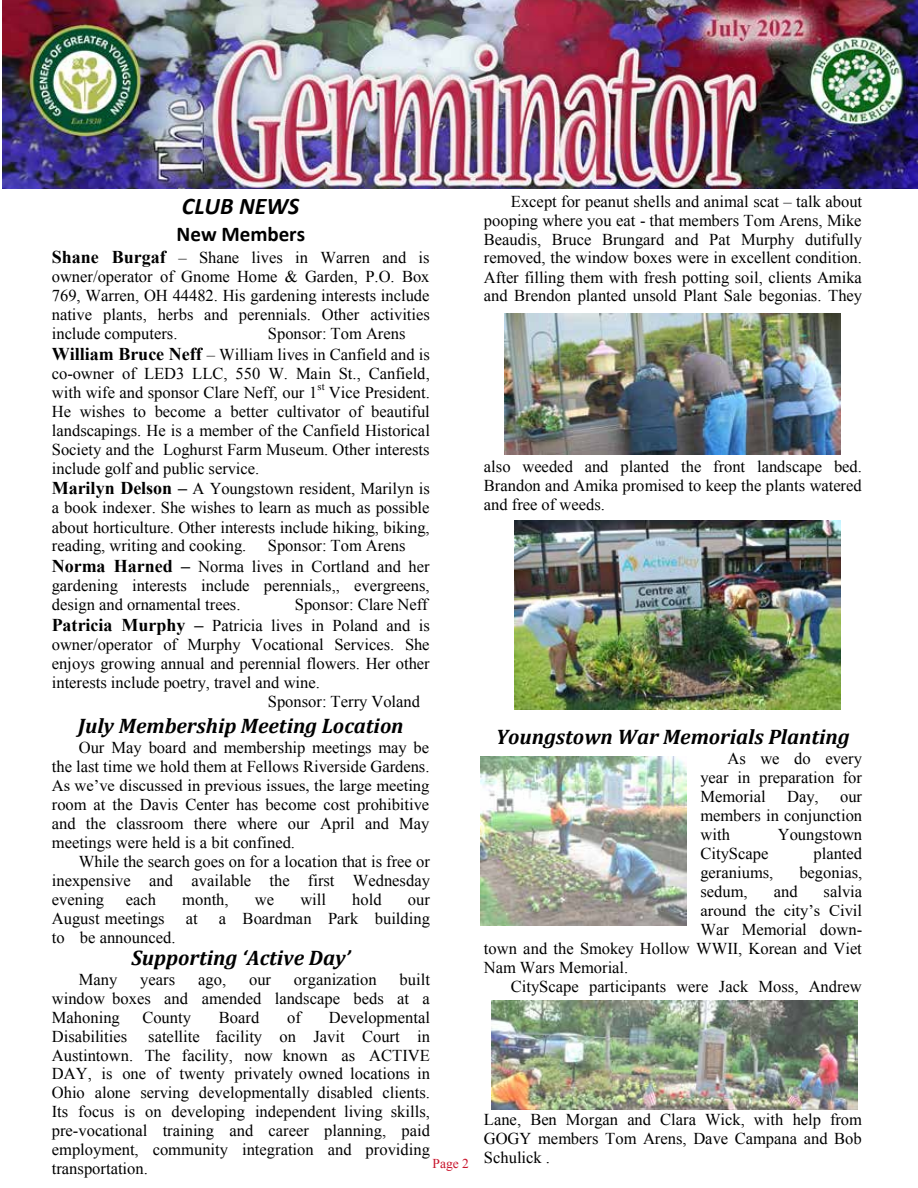
<style>
.page{position:relative;width:918px;height:1188px;background:#fff}
.page>*{position:absolute;margin:0;border:0;box-sizing:border-box;transform-origin:0 0}
.t1{font:italic 700 24px "Calibri";color:#000}
.t2{font:italic 700 21px "Cambria";color:#000}
.t3{font:700 21px "Calibri";color:#000}
.t4{font:16.5px/19px "Times New Roman";color:#000;text-align:justify}
.t5{font:16.5px "Times New Roman";color:#000}
.t6{font:13.5px "Times New Roman";color:#c8142b}
.t7{font:10.5px "Times New Roman";color:#000}
.s1{font-weight:700;font-size:18px}
.s2{font-style:inherit}
</style>
<div class="page">
<img style="left:2px;top:0;width:916px;height:189px">
<img style="left:504px;top:313px;width:336px;height:142px">
<img style="left:515px;top:521px;width:325px;height:188px">
<img style="left:480px;top:756px;width:207px;height:169px">
<img style="left:491px;top:1001px;width:367px;height:108px">
<h1 class="t1" style="left:182px;top:189px;width:119px">CLUB NEWS</h1>
<p class="t3" style="left:177px;top:219px;width:130px">New Members</p>
<p class="t4" style="left:52px;top:248px;width:380px"><span class="s1">Shane Burgaf</span> <span class="s2">–</span> Shane lives in Warren and is owner/operator of Gnome Home &amp; Garden, P.O. Box 769, Warren, OH 44482. His gardening interests include native plants, herbs and perennials. Other activities include computers.</p>
<p class="t4" style="left:52px;top:323px;width:380px;line-height:20.7px;text-indent:216px">Sponsor: Tom Arens<br><span class="s1">William Bruce Neff</span> <span class="s2">–</span> William lives in Canfield and is</p>
<p class="t4" style="left:52px;top:364px;width:380px">co-owner of LED3 LLC, 550 W. Main St., Canfield, with wife and sponsor Clare Neff, our 1</p>
<p class="t7" style="left:318px;top:380px;width:9px">st</p>
<p class="t4" style="left:52px;top:383px;width:380px;text-align:left;text-indent:277px">Vice President.<br>He wishes to become a better cultivator of beautiful landscapings. He is a member of the Canfield Historical Society and the Loghurst Farm Museum. Other interests include golf and public service.<br><span class="s1">Marilyn Delson</span> <span class="s1">–</span> A Youngstown resident, Marilyn is a book indexer. She wishes to learn as much as possible about horticulture. Other interests include hiking, biking, reading, writing and cooking.</p>
<p class="t4" style="left:52px;top:536px;width:379px;line-height:19.5px;text-align:left;text-indent:216px">Sponsor: Tom Arens <span class="s1">Norma Harned</span> <span class="s1">–</span> Norma lives in Cortland and her gardening interests include perennials,, evergreens, design and ornamental trees.</p>
<p class="t4" style="left:295px;top:595px;width:134px">Sponsor: Clare Neff</p>
<p class="t4" style="left:52px;top:615px;width:380px"><span class="s1">Patricia Murphy</span> <span class="s1">–</span> Patricia lives in Poland and is</p>
<p class="t4" style="left:52px;top:634px;width:379px">owner/operator of Murphy Vocational Services. She</p>
<p class="t4" style="left:52px;top:654px;width:379px">enjoys growing annual and perennial flowers. Her other</p>
<p class="t4" style="left:52px;top:672px;width:270px">interests include poetry, travel and wine.</p>
<p class="t4" style="left:268px;top:691px;width:154px">Sponsor: Terry Voland</p>
<p class="t2" style="left:78px;top:711px;width:327px">July Membership Meeting Location</p>
<p class="t4" style="left:52px;top:737px;width:379px;text-align:right">Our May board and membership meetings may be<br>the last time we hold them at Fellows Riverside Gardens.</p>
<p class="t5" style="left:52px;top:774px;width:379px">As we’ve discussed in previous issues, the large meeting</p>
<p class="t4" style="left:52px;top:794px;width:379px">room at the Davis Center has become cost prohibitive and the classroom there where our April and May meetings were held is a bit confined.</p>
<p class="t4" style="left:52px;top:852px;width:380px;text-indent:27px">While the search goes on for a location that is free or inexpensive and available the first Wednesday evening</p>
<p class="t4" style="left:126px;top:889px;width:32px">each</p>
<p class="t4" style="left:182px;top:889px;width:48px">month,</p>
<p class="t4" style="left:255px;top:889px;width:21px">we</p>
<p class="t4" style="left:300px;top:889px;width:27px">will</p>
<p class="t4" style="left:352px;top:889px;width:31px">hold</p>
<p class="t4" style="left:408px;top:889px;width:24px">our</p>
<p class="t4" style="left:52px;top:908px;width:114px">August meetings</p>
<p class="t4" style="left:186px;top:908px;width:13px">at</p>
<p class="t4" style="left:219px;top:908px;width:213px">a Boardman Park building</p>
<p class="t4" style="left:52px;top:927px;width:125px">to be announced.</p>
<p class="t2" style="left:131px;top:943px;width:221px">Supporting ‘Active Day’</p>
<p class="t4" style="left:79px;top:969px;width:40px">Many</p>
<p class="t4" style="left:140px;top:969px;width:36px">years</p>
<p class="t4" style="left:198px;top:969px;width:30px">ago,</p>
<p class="t4" style="left:249px;top:969px;width:24px">our</p>
<p class="t4" style="left:294px;top:969px;width:84px">organization</p>
<p class="t4" style="left:52px;top:969px;width:380px;text-indent:348px">built window boxes and amended landscape beds at a Mahoning</p>
<p class="t4" style="left:142px;top:1007px;width:50px">County</p>
<p class="t4" style="left:219px;top:1007px;width:42px">Board</p>
<p class="t4" style="left:287px;top:1007px;width:15px">of</p>
<p class="t4" style="left:329px;top:1007px;width:103px">Developmental</p>
<p class="t4" style="left:52px;top:1026px;width:380px;text-indent:96px">satellite facility on Javit Court in Austintown. The facility, now known as ACTIVE DAY, is one of twenty privately owned locations in Ohio alone serving developmentally disabled clients.<br>Its focus is on developing independent living skills, pre-vocational training and career planning, paid employment, community integration and providing transportation.</p>
<p class="t4" style="left:52px;top:1026px;width:77px">Disabilities</p>
<p class="t6" style="left:433px;top:1154px;width:38px">Page 2</p>
<p class="t4" style="left:484px;top:191px;width:380px;text-indent:27px">Except for peanut shells and animal scat <span class="s2">–</span> talk about pooping where you eat - that members Tom Arens, Mike Beaudis, Bruce Brungard and Pat Murphy dutifully removed, the window boxes were in excellent condition.<br>After filling them with fresh potting soil, clients Amika and Brendon planted unsold Plant Sale begonias. They</p>
<p class="t4" style="left:484px;top:457px;width:380px">also weeded and planted the front landscape bed.<br>Brandon and Amika promised to keep the plants watered and free of weeds.</p>
<p class="t2" style="left:496px;top:722px;width:355px">Youngstown War Memorials Planting</p>
<p class="t4" style="left:700px;top:749px;width:163px;text-indent:27px">As we do every year in preparation for Memorial</p>
<p class="t4" style="left:787px;top:787px;width:33px">Day,</p>
<p class="t4" style="left:700px;top:787px;width:163px;text-indent:140px">our members in conjunction with</p>
<p class="t4" style="left:778px;top:825px;width:86px">Youngstown</p>
<p class="t4" style="left:700px;top:844px;width:69px">CityScape</p>
<p class="t4" style="left:814px;top:844px;width:50px">planted</p>
<p class="t4" style="left:700px;top:863px;width:74px">geraniums,</p>
<p class="t4" style="left:799px;top:863px;width:64px">begonias,</p>
<p class="t4" style="left:700px;top:882px;width:49px">sedum,</p>
<p class="t4" style="left:774px;top:882px;width:25px">and</p>
<p class="t4" style="left:824px;top:882px;width:40px">salvia</p>
<p class="t5" style="left:700px;top:899px;width:163px">around the city’s Civil</p>
<p class="t4" style="left:484px;top:920px;width:380px;text-indent:217px">War Memorial down&shy;town and the Smokey Hollow WWII, Korean and Viet Nam Wars Memorial.</p>
<p class="t4" style="left:511px;top:977px;width:353px">CityScape participants were Jack Moss, Andrew</p>
<p class="t4" style="left:484px;top:1110px;width:380px">Lane, Ben Morgan and Clara Wick, with help from GOGY members Tom Arens, Dave Campana and Bob Schulick .</p>
</div>
